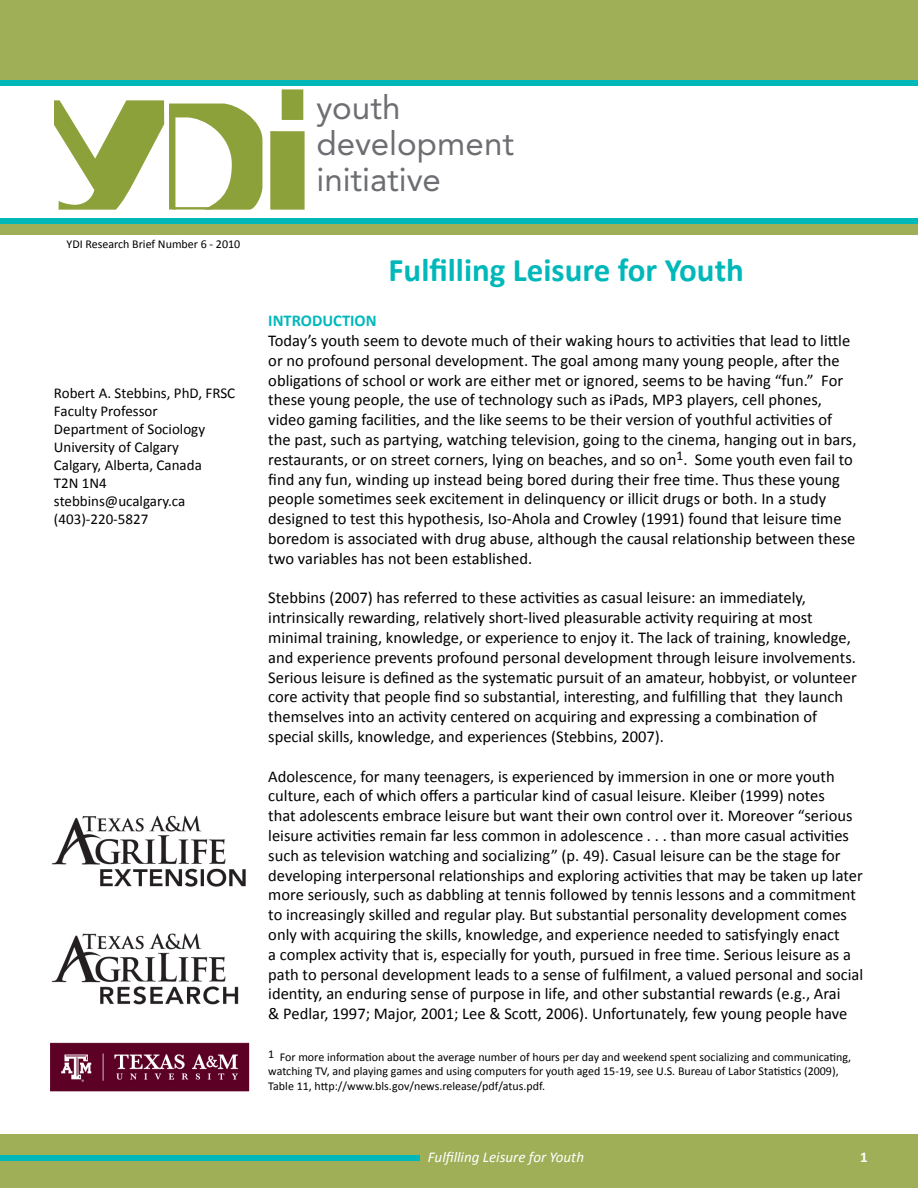
<style>
.page{position:relative;width:918px;height:1188px;background:#fff}
.page>*{position:absolute;margin:0;border:0;box-sizing:border-box;transform-origin:0 0}
.t1{font:33.15px/36.2px "Avenir";color:#6d6e71}
.t2{font:700 33px "Calibri";color:#00b8ba}
.t3{font:16.5px/19.8px "Calibri";color:#000}
.t4{font:700 16.5px "Calibri";color:#00b8ba}
.t5{font:15px/18px "Calibri";color:#000}
.t6{font:italic 15px "Calibri";color:#fff}
.t7{font:700 15px "Calibri";color:#fff}
.t8{font:12px/14.4px "Calibri";color:#000}
</style>
<div class="page">
<div style="left:0;top:0;width:918px;height:81px;background:#9faf58"></div>
<div style="left:0;top:80px;width:918px;height:5px;background:#00b8ba"></div>
<div style="left:0;top:218px;width:918px;height:6px;background:#00b8ba"></div>
<div style="left:0;top:224px;width:918px;height:11px;background:#9faf58"></div>
<div style="left:0;top:1134px;width:918px;height:54px;background:#9faf58"></div>
<div style="left:0;top:1155px;width:420px;height:5px;background:#00b8ba"></div>
<svg style="left:54px;top:100px;width:208px;height:110px"></svg>
<svg style="left:270px;top:89px;width:35px;height:121px"></svg>
<hr style="left:174px;top:207px;width:38px;height:3px;background:#8da13b">
<img style="left:50px;top:815px;width:200px;height:277px">
<p class="t8" style="left:67px;top:237px;width:175px">YDI Research Brief Number 6 - 2010</p>
<p class="t5" style="left:54px;top:384px;width:183px">Robert A. Stebbins, PhD, FRSC<br>Faculty Professor<br>Department of Sociology<br>University of Calgary<br>Calgary, Alberta, Canada<br>T2N 1N4 stebbins@ucalgary.ca (403)-220-5827</p>
<h1 class="t1" style="left:317px;top:89px;width:199px">youth development initiative</h1>
<h2 class="t2" style="left:388px;top:249px;width:357px">Fulfilling Leisure for Youth</h2>
<p class="t4" style="left:268px;top:310px;width:110px">INTRODUCTION</p>
<p class="t3" style="left:268px;top:331px;width:590px">Today’s youth seem to devote much of their waking hours to activities that lead to little or no profound personal development. The goal among many young people, after the obligations of school or work are either met or ignored, seems to be having “fun.” For these young people, the use of technology such as iPads, MP3 players, cell phones, video gaming facilities, and the like seems to be their version of youthful activities of the past, such as partying, watching television, going to the cinema, hanging out in bars, restaurants, or on street corners, lying on beaches, and so on<sup>1</sup>. Some youth even fail to find any fun, winding up instead being bored during their free time. Thus these young people sometimes seek excitement in delinquency or illicit drugs or both. In a study designed to test this hypothesis, Iso-Ahola and Crowley (1991) found that leisure time boredom is associated with drug abuse, although the causal relationship between these two variables has not been established.</p>
<p class="t3" style="left:268px;top:588px;width:590px">Stebbins (2007) has referred to these activities as casual leisure: an immediately, intrinsically rewarding, relatively short-lived pleasurable activity requiring at most minimal training, knowledge, or experience to enjoy it. The lack of training, knowledge, and experience prevents profound personal development through leisure involvements.<br>Serious leisure is defined as the systematic pursuit of an amateur, hobbyist, or volunteer core activity that people find so substantial, interesting, and fulfilling that they launch themselves into an activity centered on acquiring and expressing a combination of special skills, knowledge, and experiences (Stebbins, 2007).</p>
<p class="t3" style="left:268px;top:766px;width:596px">Adolescence, for many teenagers, is experienced by immersion in one or more youth culture, each of which offers a particular kind of casual leisure. Kleiber (1999) notes<br>that adolescents embrace leisure but want their own control over it. Moreover “serious leisure activities remain far less common in adolescence . . . than more casual activities such as television watching and socializing” (p. 49). Casual leisure can be the stage for developing interpersonal relationships and exploring activities that may be taken up later more seriously, such as dabbling at tennis followed by tennis lessons and a commitment to increasingly skilled and regular play. But substantial personality development comes only with acquiring the skills, knowledge, and experience needed to satisfyingly enact<br>a complex activity that is, especially for youth, pursued in free time. Serious leisure as a path to personal development leads to a sense of fulfilment, a valued personal and social identity, an enduring sense of purpose in life, and other substantial rewards (e.g., Arai<br>&amp; Pedlar, 1997; Major, 2001; Lee &amp; Scott, 2006). Unfortunately, few young people have</p>
<p class="t8" style="left:268px;top:1050px;width:584px">1 For more information about the average number of hours per day and weekend spent socializing and communicating, watching TV, and playing games and using computers for youth aged 15-19, see U.S. Bureau of Labor Statistics (2009),<br>Table 11, http://www.bls.gov/news.release/pdf/atus.pdf.</p>
<p class="t6" style="left:428px;top:1147px;width:158px">Fulfilling Leisure for Youth</p>
<p class="t7" style="left:860px;top:1148px;width:9px">1</p>
</div>
